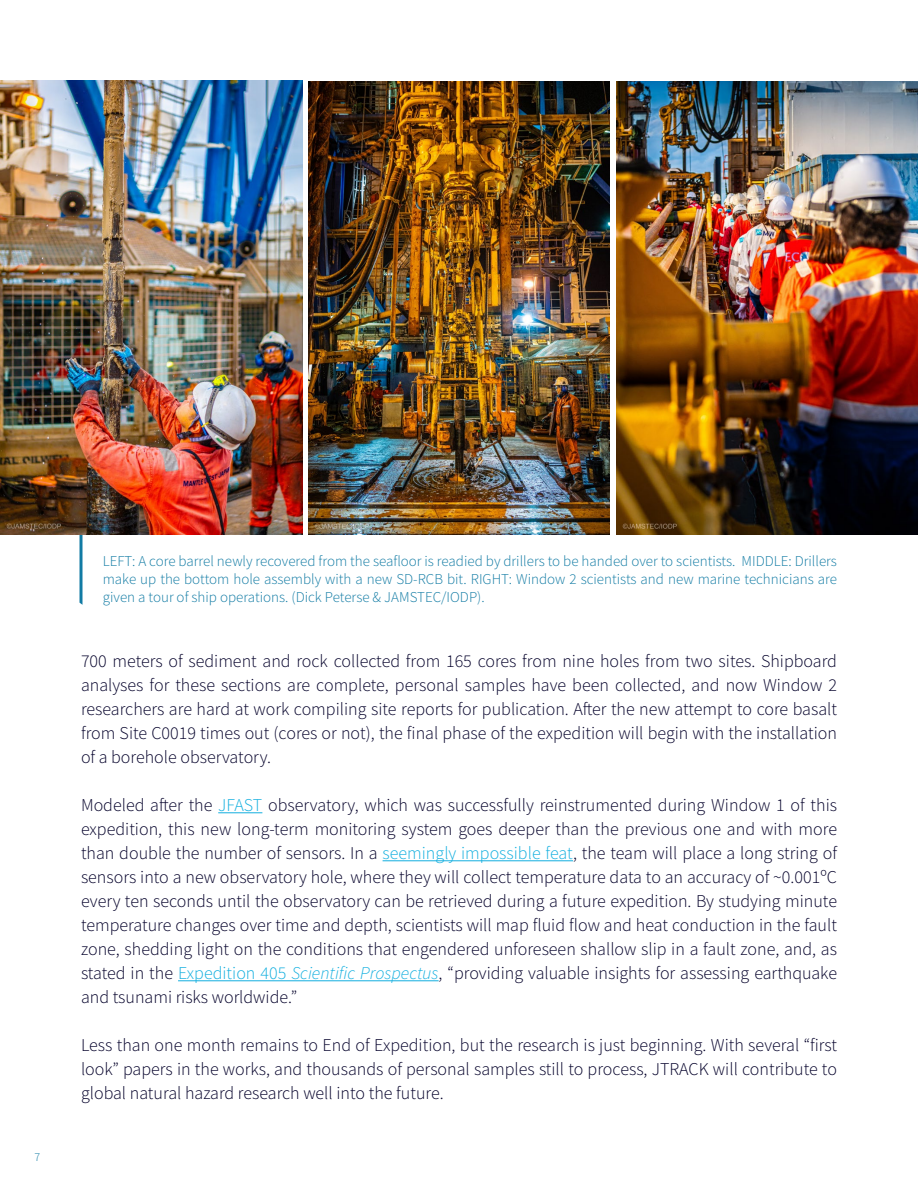
<style>
.page{position:relative;width:918px;height:1188px;background:#fff}
.page>*{position:absolute;margin:0;border:0;box-sizing:border-box;transform-origin:0 0}
.Dark_Blue_Body_Text{font:18px/24px "Source Sans Variable";color:#04002a;text-align:justify}
.Medium_Blue_Figure{font:15px/18px "Source Sans Variable";color:#117ba4;text-align:justify}
.Dark_Blue_Body_Text-2{font:12px "Source Sans Variable";color:#117ba4}
.s1{color:#13afdf}
.s2{font-style:italic;color:#13afdf}
</style>
<div class="page">
<hr style="left:218px;top:812px;width:44px;height:1px;background:#13afdf">
<hr style="left:383px;top:860px;width:190px;height:1px;background:#13afdf">
<hr style="left:178px;top:980px;width:261px;height:1px;background:#13afdf">
<img style="left:617px;top:81px;width:301px;height:453px">
<img style="left:308px;top:81px;width:302px;height:453px">
<svg style="left:80px;top:534px;width:2px;height:71px"></svg>
<img style="left:0;top:81px;width:302px;height:453px">
<p class="Dark_Blue_Body_Text-2" style="left:34px;top:1149px;width:7px">7</p>
<p class="Medium_Blue_Figure" style="left:103px;top:552px;width:736px">LEFT: A core barrel newly recovered from the seafloor is readied by drillers to be handed over to scientists. MIDDLE: Drillers make up the bottom hole assembly with a new SD-RCB bit. RIGHT: Window 2 scientists and new marine technicians are given a tour of ship operations. (Dick Peterse &amp; JAMSTEC/IODP).</p>
<p class="Dark_Blue_Body_Text" style="left:81px;top:650px;width:758px">700 meters of sediment and rock collected from 165 cores from nine holes from two sites. Shipboard analyses for these sections are complete, personal samples have been collected, and now Window 2 researchers are hard at work compiling site reports for publication. After the new attempt to core basalt from Site C0019 times out (cores or not), the final phase of the expedition will begin with the installation of a borehole observatory.</p>
<p class="Dark_Blue_Body_Text" style="left:81px;top:794px;width:758px">Modeled after the <span class="s1">JFAST</span> observatory, which was successfully reinstrumented during Window 1 of this expedition, this new long-term monitoring system goes deeper than the previous one and with more than double the number of sensors. In a <span class="s1">seemingly impossible feat</span>, the team will place a long string of sensors into a new observatory hole, where they will collect temperature data to an accuracy of ~0.001ºC every ten seconds until the observatory can be retrieved during a future expedition. By studying minute temperature changes over time and depth, scientists will map fluid flow and heat conduction in the fault zone, shedding light on the conditions that engendered unforeseen shallow slip in a fault zone, and, as stated in the <span class="s1">Expedition 405</span> <span class="s2">Scientific Prospectus</span>, “providing valuable insights for assessing earthquake and tsunami risks worldwide.”</p>
<p class="Dark_Blue_Body_Text" style="left:81px;top:1034px;width:758px">Less than one month remains to End of Expedition, but the research is just beginning. With several “first look” papers in the works, and thousands of personal samples still to process, JTRACK will contribute to global natural hazard research well into the future.</p>
</div>
